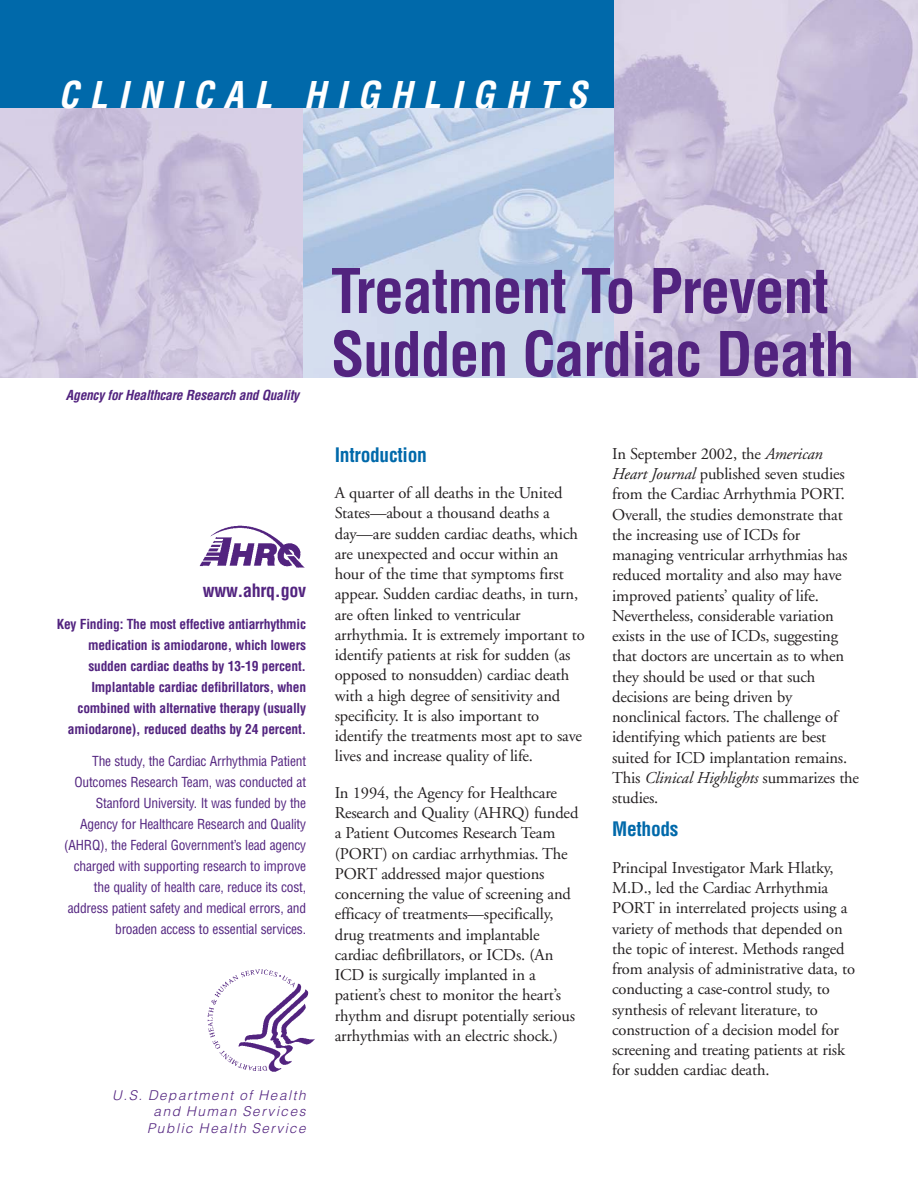
<style>
.page{position:relative;width:918px;height:1188px;background:#fff}
.page>*{position:absolute;margin:0;border:0;box-sizing:border-box;transform-origin:0 0}
.t1{font:700 condensed 60px/63px "Helvetica";letter-spacing:-.02em;color:#52237f}
.t2{font:italic 700 condensed 36px "Helvetica";letter-spacing:.3em;color:#fff}
.t3{font:700 condensed 19.5px "Helvetica";letter-spacing:-.015em;color:#0069aa}
.t4{font:700 condensed 18px "Helvetica";letter-spacing:-.015em;color:#52237f}
.t5{font:16.5px/20.2px "Adobe Garamond";letter-spacing:-.01em;color:#231f20}
.t6{font:condensed 13.5px/21px "Helvetica";letter-spacing:-.015em;color:#52237f;text-align:right}
.t7{font:700 condensed 13.5px/21px "Helvetica";letter-spacing:-.015em;color:#52237f;text-align:right}
.t8{font:italic 300 13.5px/16.5px "Helvetica";letter-spacing:.12em;color:#52237f;text-align:right}
.t9{font:italic 700 condensed 13.5px "Helvetica";letter-spacing:-.02em;color:#52237f}
.s1{font-style:italic}
</style>
<div class="page">
<img style="left:0;top:108px;width:304px;height:270px">
<img style="left:304px;top:1px;width:310px;height:377px">
<img style="left:614px;top:0;width:304px;height:378px">
<div style="left:0;top:0;width:613px;height:108px;background:#0069aa"></div>
<img style="left:199px;top:525px;width:106px;height:43px">
<img style="left:208px;top:969px;width:107px;height:103px">
<h2 class="t2" style="left:59px;top:81px;width:530px">CLINICAL HIGHLIGHTS</h2>
<p class="t9" style="left:66px;top:390px;width:235px">Agency for Healthcare Research and Quality</p>
<p class="t4" style="left:203px;top:584px;width:105px">www.ahrq.gov</p>
<p class="t7" style="left:57px;top:615px;width:251px">Key Finding: The most effective antiarrhythmic medication is amiodarone, which lowers sudden cardiac deaths by 13-19 percent.<br>Implantable cardiac defibrillators, when combined with alternative therapy (usually amiodarone), reduced deaths by 24 percent.</p>
<p class="t6" style="left:64px;top:751px;width:243px">The study, the Cardiac Arrhythmia Patient Outcomes Research Team, was conducted at Stanford University. It was funded by the Agency for Healthcare Research and Quality (AHRQ), the Federal Government’s lead agency charged with supporting research to improve the quality of health care, reduce its cost, address patient safety and medical errors, and broaden access to essential services.</p>
<p class="t8" style="left:112px;top:1088px;width:195px">U.S. Department of Health and Human Services<br>Public Health Service</p>
<h1 class="t1" style="left:331px;top:265px;width:525px">Treatment To Prevent<br>Sudden Cardiac Death</h1>
<p class="t3" style="left:335px;top:447px;width:94px">Introduction</p>
<p class="t5" style="left:335px;top:484px;width:252px">A quarter of all deaths in the United States—about a thousand deaths a day—are sudden cardiac deaths, which are unexpected and occur within an hour of the time that symptoms first appear. Sudden cardiac deaths, in turn, are often linked to ventricular arrhythmia. It is extremely important to identify patients at risk for sudden (as opposed to nonsudden) cardiac death with a high degree of sensitivity and specificity. It is also important to identify the treatments most apt to save lives and increase quality of life.</p>
<p class="t5" style="left:335px;top:784px;width:245px">In 1994, the Agency for Healthcare Research and Quality (AHRQ) funded a Patient Outcomes Research Team (PORT) on cardiac arrhythmias. The PORT addressed major questions concerning the value of screening and efficacy of treatments—specifically, drug treatments and implantable cardiac defibrillators, or ICDs. (An ICD is surgically implanted in a patient’s chest to monitor the heart’s rhythm and disrupt potentially serious arrhythmias with an electric shock.)</p>
<p class="t5" style="left:612px;top:445px;width:248px">In September 2002, the <span class="s1">American Heart Journal</span> published seven studies from the Cardiac Arrhythmia PORT.<br>Overall, the studies demonstrate that the increasing use of ICDs for managing ventricular arrhythmias has reduced mortality and also may have improved patients’ quality of life.<br>Nevertheless, considerable variation exists in the use of ICDs, suggesting that doctors are uncertain as to when they should be used or that such decisions are being driven by nonclinical factors. The challenge of identifying which patients are best suited for ICD implantation remains.<br>This <span class="s1">Clinical Highlights</span> summarizes the studies.</p>
<p class="t3" style="left:612px;top:822px;width:68px">Methods</p>
<p class="t5" style="left:612px;top:859px;width:244px">Principal Investigator Mark Hlatky, M.D., led the Cardiac Arrhythmia PORT in interrelated projects using a variety of methods that depended on the topic of interest. Methods ranged from analysis of administrative data, to conducting a case-control study, to synthesis of relevant literature, to construction of a decision model for screening and treating patients at risk for sudden cardiac death.</p>
</div>
